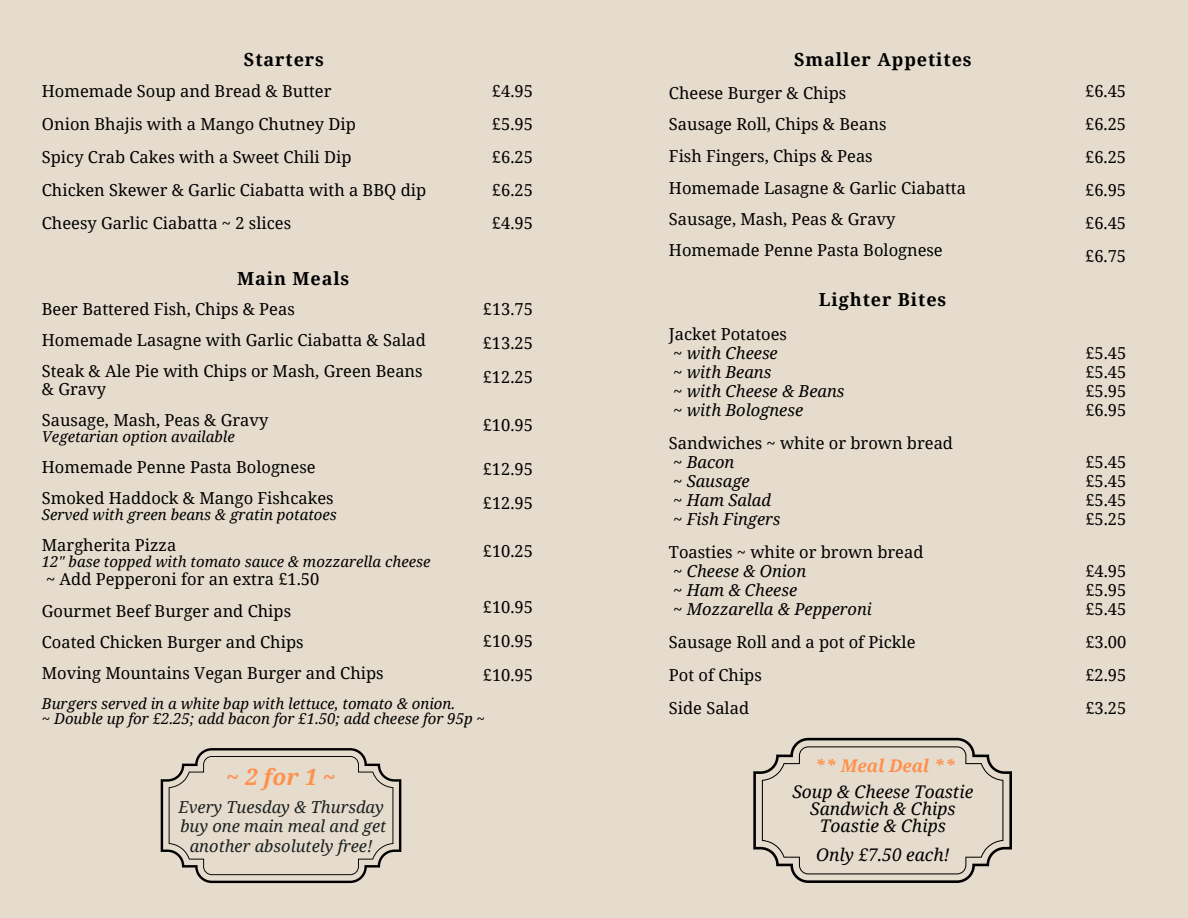
<style>
.page{position:relative;width:1188px;height:918px;background:#e6dccd}
.page>*{position:absolute;margin:0;border:0;box-sizing:border-box;transform-origin:0 0}
.t1{font:italic 700 22.5px "Noto Serif";letter-spacing:.13em;color:#ff914d}
.t2{font:700 18px "Noto Serif";letter-spacing:.05em;color:#000}
.t3{font:italic 17.4px/17.2px "Noto Serif";color:#000;text-align:center}
.t4{font:italic 700 17.4px "Noto Serif";color:#ff914d}
.t5{font:16.5px/19px "Noto Serif";color:#000;text-align:justify}
.t6{font:italic 16.5px/19px "Noto Serif";color:#000}
.t7{font:italic 16.5px/19.5px "Noto Serif";color:#1c2120;text-align:center}
.t8{font:italic 15px "Noto Serif";color:#000}
.s1{font-style:normal}
.s2{font-style:italic}
</style>
<div class="page">
<svg style="left:753px;top:738px;width:259px;height:145px"></svg>
<svg style="left:161px;top:748px;width:240px;height:135px"></svg>
<h2 class="t2" style="left:244px;top:46px;width:82px">Starters</h2>
<h3 class="t5" style="left:42px;top:81px;width:291px">Homemade Soup and Bread &amp; Butter</h3>
<h3 class="t5" style="left:42px;top:114px;width:315px">Onion Bhajis with a Mango Chutney Dip</h3>
<h3 class="t5" style="left:42px;top:147px;width:311px">Spicy Crab Cakes with a Sweet Chili Dip</h3>
<h3 class="t5" style="left:42px;top:180px;width:386px">Chicken Skewer &amp; Garlic Ciabatta with a BBQ dip</h3>
<h3 class="t5" style="left:42px;top:213px;width:251px">Cheesy Garlic Ciabatta ~ 2 slices</h3>
<h2 class="t2" style="left:237px;top:266px;width:114px">Main Meals</h2>
<h3 class="t5" style="left:42px;top:299px;width:254px">Beer Battered Fish, Chips &amp; Peas</h3>
<h3 class="t5" style="left:42px;top:330px;width:386px">Homemade Lasagne with Garlic Ciabatta &amp; Salad</h3>
<h3 class="t5" style="left:42px;top:362px;width:382px;line-height:18px">Steak &amp; Ale Pie with Chips or Mash, Green Beans &amp; Gravy</h3>
<p class="t5" style="left:42px;top:410px;width:228px">Sausage, Mash, Peas &amp; Gravy</p>
<p class="t8" style="left:42px;top:426px;width:195px">Vegetarian option available</p>
<h3 class="t5" style="left:42px;top:457px;width:275px">Homemade Penne Pasta Bolognese</h3>
<p class="t5" style="left:42px;top:488px;width:293px">Smoked Haddock &amp; Mango Fishcakes</p>
<p class="t8" style="left:42px;top:504px;width:297px">Served with green beans &amp; gratin potatoes</p>
<p class="t5" style="left:42px;top:535px;width:136px">Margherita Pizza</p>
<p class="t8" style="left:42px;top:551px;width:390px">12" base topped with tomato sauce &amp; mozzarella cheese</p>
<p class="t5" style="left:46px;top:569px;width:275px">~ Add Pepperoni for an extra £1.50</p>
<h3 class="t5" style="left:42px;top:601px;width:251px">Gourmet Beef Burger and Chips</h3>
<h3 class="t5" style="left:42px;top:632px;width:263px">Coated Chicken Burger and Chips</h3>
<h3 class="t5" style="left:42px;top:663px;width:343px">Moving Mountains Vegan Burger and Chips</h3>
<h3 class="t5" style="left:492px;top:81px;width:43px">£4.95</h3>
<h3 class="t5" style="left:492px;top:114px;width:43px">£5.95</h3>
<h3 class="t5" style="left:492px;top:147px;width:43px">£6.25</h3>
<h3 class="t5" style="left:492px;top:180px;width:43px">£6.25</h3>
<h3 class="t5" style="left:492px;top:213px;width:43px">£4.95</h3>
<h3 class="t5" style="left:483px;top:299px;width:52px">£13.75</h3>
<h3 class="t5" style="left:483px;top:333px;width:52px">£13.25</h3>
<h3 class="t5" style="left:483px;top:367px;width:52px">£12.25</h3>
<h3 class="t5" style="left:483px;top:415px;width:52px">£10.95</h3>
<h3 class="t5" style="left:483px;top:459px;width:52px">£12.95</h3>
<h3 class="t5" style="left:483px;top:493px;width:52px">£12.95</h3>
<h2 class="t5" style="left:483px;top:541px;width:52px">£10.25</h2>
<h3 class="t5" style="left:483px;top:597px;width:52px">£10.95</h3>
<h3 class="t5" style="left:483px;top:631px;width:52px">£10.95</h3>
<h3 class="t5" style="left:483px;top:665px;width:52px">£10.95</h3>
<h3 class="t8" style="left:42px;top:693px;width:415px">Burgers served in a white bap with lettuce, tomato &amp; onion.</h3>
<h3 class="t8" style="left:42px;top:708px;width:445px">~ Double up for £2.25; add bacon for £1.50; add cheese for 95p ~</h3>
<h3 class="t1" style="left:227px;top:761px;width:111px">~2for1~</h3>
<h3 class="t7" style="left:178px;top:797px;width:209px">Every Tuesday &amp; Thursday buy one main meal and get another absolutely free!</h3>
<h3 class="t2" style="left:794px;top:46px;width:179px">Smaller Appetites</h3>
<h3 class="t5" style="left:669px;top:83px;width:179px">Cheese Burger &amp; Chips</h3>
<h3 class="t5" style="left:669px;top:114px;width:219px">Sausage Roll, Chips &amp; Beans</h3>
<h3 class="t5" style="left:669px;top:146px;width:205px">Fish Fingers, Chips &amp; Peas</h3>
<h3 class="t5" style="left:669px;top:178px;width:298px">Homemade Lasagne &amp; Garlic Ciabatta</h3>
<h3 class="t5" style="left:669px;top:209px;width:228px">Sausage, Mash, Peas &amp; Gravy</h3>
<p class="t5" style="left:669px;top:240px;width:275px">Homemade Penne Pasta Bolognese</p>
<p class="t2" style="left:819px;top:287px;width:129px">Lighter Bites</p>
<p class="t6" style="left:669px;top:324px;width:119px"><span class="s1">Jacket Potatoes </span>~ with Cheese<br>~ with Beans</p>
<h1 class="t6" style="left:673px;top:381px;width:173px">~ with Cheese &amp; Beans ~ with Bolognese</h1>
<h1 class="t5" style="left:669px;top:433px;width:286px">Sandwiches ~ white or brown bread <span class="s2">~ Bacon</span></h1>
<h3 class="t6" style="left:673px;top:471px;width:109px">~ Sausage<br>~ Ham Salad ~ Fish Fingers</h3>
<h3 class="t5" style="left:669px;top:542px;width:256px">Toasties ~ white or brown bread</h3>
<h2 class="t6" style="left:673px;top:561px;width:200px">~ Cheese &amp; Onion<br>~ Ham &amp; Cheese<br>~ Mozzarella &amp; Pepperoni</h2>
<h3 class="t5" style="left:669px;top:632px;width:248px">Sausage Roll and a pot of Pickle</h3>
<h3 class="t5" style="left:669px;top:665px;width:94px">Pot of Chips</h3>
<h3 class="t5" style="left:669px;top:698px;width:82px">Side Salad</h3>
<h3 class="t4" style="left:815px;top:753px;width:142px">** Meal Deal **</h3>
<h3 class="t3" style="left:793px;top:782px;width:182px">Soup &amp; Cheese Toastie<br>Sandwich &amp; Chips<br>Toastie &amp; Chips</h3>
<h3 class="t3" style="left:816px;top:845px;width:135px">Only £7.50 each!</h3>
<h3 class="t5" style="left:1085px;top:81px;width:43px">£6.45</h3>
<h3 class="t5" style="left:1085px;top:114px;width:43px">£6.25</h3>
<h3 class="t5" style="left:1085px;top:147px;width:43px">£6.25</h3>
<h3 class="t5" style="left:1085px;top:180px;width:43px">£6.95</h3>
<h3 class="t5" style="left:1085px;top:213px;width:43px">£6.45</h3>
<h3 class="t5" style="left:1085px;top:246px;width:43px">£6.75</h3>
<h3 class="t5" style="left:1085px;top:343px;width:43px">£5.45 £5.45 £5.95</h3>
<h3 class="t5" style="left:1085px;top:400px;width:43px">£6.95</h3>
<h3 class="t5" style="left:1085px;top:452px;width:43px">£5.45 £5.45 £5.45</h3>
<h3 class="t5" style="left:1085px;top:509px;width:43px">£5.25</h3>
<h3 class="t5" style="left:1085px;top:561px;width:43px">£4.95 £5.95 £5.45</h3>
<p class="t5" style="left:1085px;top:632px;width:43px">£3.00</p>
<h2 class="t5" style="left:1085px;top:665px;width:43px">£2.95</h2>
<h3 class="t5" style="left:1085px;top:698px;width:43px">£3.25</h3>
</div>
